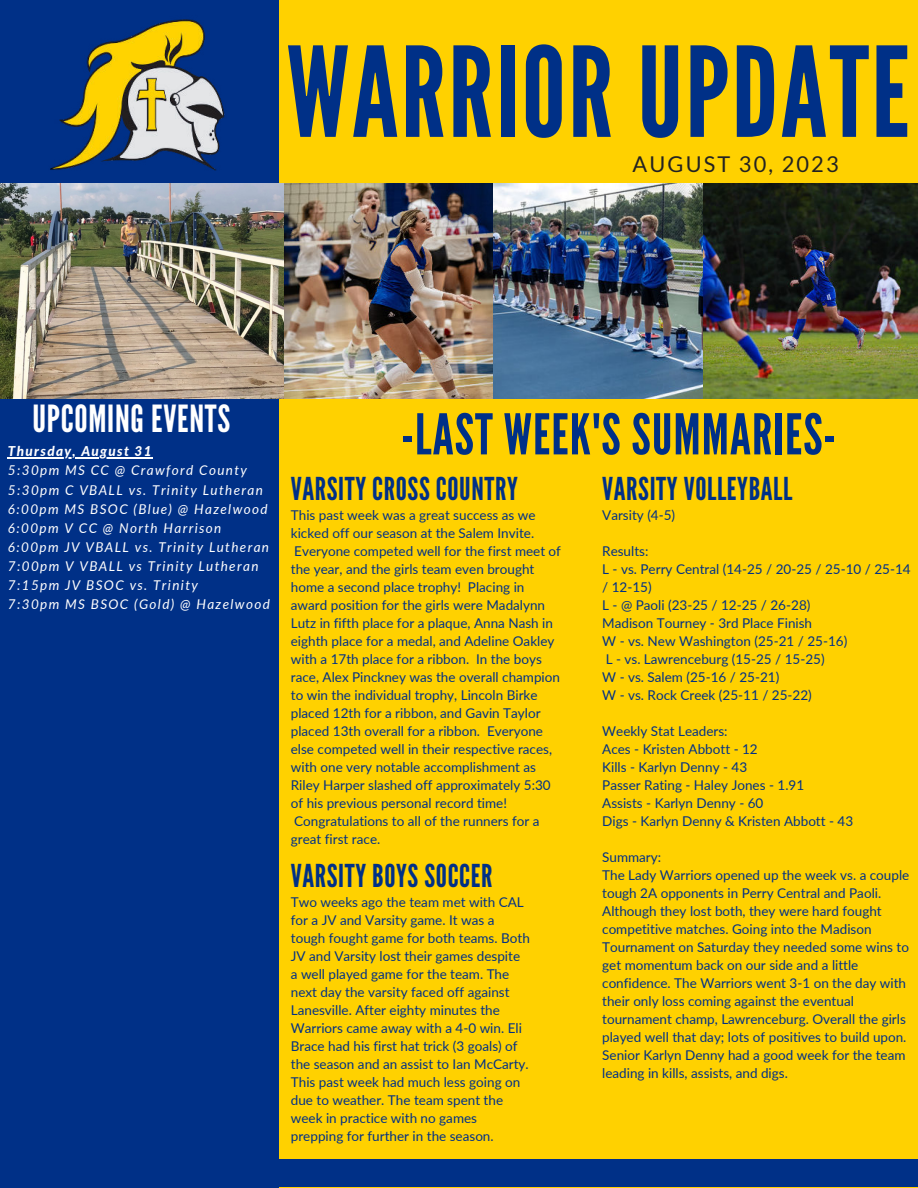
<style>
.page{position:relative;width:918px;height:1188px;background:#ffd100}
.page>*{position:absolute;margin:0;border:0;box-sizing:border-box;transform-origin:0 0}
.t1{font:124.5px "League Gothic";letter-spacing:.02em;color:#003087}
.t2{font:56.1px "League Gothic";letter-spacing:.02em;color:#003087}
.t3{font:37.35px "League Gothic";letter-spacing:.02em;color:#fff}
.t4{font:31.5px "League Gothic";letter-spacing:.02em;color:#003087}
.t5{font:21.75px "Lato";letter-spacing:.1em;color:#222}
.t6{font:13.5px/18px "Lato";color:#003087}
.t7{font:italic 13.5px/19.2px "Lato";letter-spacing:.1em;color:#fff}
.t8{font:italic 800 13.5px "Lato";letter-spacing:.1em;color:#fff}
</style>
<div class="page">
<div style="left:0;top:0;width:278px;height:1188px;background:#003087"></div>
<img style="left:42px;top:19px;width:200px;height:165px">
<div style="left:1px;top:1160px;width:917px;height:27px;background:#003087"></div>
<img style="left:703px;top:184px;width:215px;height:215px">
<img style="left:0;top:184px;width:285px;height:215px">
<img style="left:285px;top:184px;width:209px;height:215px">
<img style="left:494px;top:184px;width:209px;height:215px">
<hr style="left:8px;top:457px;width:145px;height:2px;background:#fff">
<h1 class="t1" style="left:286px;top:18px;width:625px">WARRIOR UPDATE</h1>
<h3 class="t5" style="left:632px;top:153px;width:208px">AUGUST 30, 2023</h3>
<h3 class="t3" style="left:33px;top:397px;width:199px">UPCOMING EVENTS</h3>
<p class="t8" style="left:8px;top:441px;width:145px">Thursday, August 31</p>
<p class="t7" style="left:8px;top:460px;width:263px">5:30pm MS CC @ Crawford County<br>5:30pm C VBALL vs. Trinity Lutheran<br>6:00pm MS BSOC (Blue) @ Hazelwood<br>6:00pm V CC @ North Harrison<br>6:00pm JV VBALL vs. Trinity Lutheran<br>7:00pm V VBALL vs Trinity Lutheran<br>7:15pm JV BSOC vs. Trinity<br>7:30pm MS BSOC (Gold) @ Hazelwood</p>
<h2 class="t2" style="left:402px;top:401px;width:436px">-LAST WEEK'S SUMMARIES-</h2>
<h3 class="t4" style="left:291px;top:470px;width:228px">VARSITY CROSS COUNTRY</h3>
<p class="t6" style="left:291px;top:506px;width:272px">This past week was a great success as we kicked off our season at the Salem Invite.<br>Everyone competed well for the first meet of the year, and the girls team even brought home a second place trophy! Placing in award position for the girls were Madalynn Lutz in fifth place for a plaque, Anna Nash in eighth place for a medal, and Adeline Oakley with a 17th place for a ribbon. In the boys race, Alex Pinckney was the overall champion to win the individual trophy, Lincoln Birke placed 12th for a ribbon, and Gavin Taylor placed 13th overall for a ribbon. Everyone else competed well in their respective races, with one very notable accomplishment as Riley Harper slashed off approximately 5:30 of his previous personal record time!<br>Congratulations to all of the runners for a great first race.</p>
<h3 class="t4" style="left:291px;top:857px;width:203px">VARSITY BOYS SOCCER</h3>
<p class="t6" style="left:291px;top:893px;width:241px">Two weeks ago the team met with CAL for a JV and Varsity game. It was a tough fought game for both teams. Both JV and Varsity lost their games despite a well played game for the team. The next day the varsity faced off against Lanesville. After eighty minutes the Warriors came away with a 4-0 win. Eli Brace had his first hat trick (3 goals) of the season and an assist to Ian McCarty.<br>This past week had much less going on due to weather. The team spent the week in practice with no games prepping for further in the season.</p>
<h3 class="t4" style="left:602px;top:470px;width:192px">VARSITY VOLLEYBALL</h3>
<p class="t6" style="left:602px;top:506px;width:74px">Varsity (4-5)</p>
<p class="t6" style="left:602px;top:542px;width:310px">Results:<br>L - vs. Perry Central (14-25 / 20-25 / 25-10 / 25-14 / 12-15)<br>L - @ Paoli (23-25 / 12-25 / 26-28)<br>Madison Tourney - 3rd Place Finish<br>W - vs. New Washington (25-21 / 25-16)<br>L - vs. Lawrenceburg (15-25 / 15-25)<br>W - vs. Salem (25-16 / 25-21)<br>W - vs. Rock Creek (25-11 / 25-22)</p>
<p class="t6" style="left:602px;top:722px;width:253px">Weekly Stat Leaders:<br>Aces - Kristen Abbott - 12<br>Kills - Karlyn Denny - 43<br>Passer Rating - Haley Jones - 1.91<br>Assists - Karlyn Denny - 60<br>Digs - Karlyn Denny &amp; Kristen Abbott - 43</p>
<p class="t6" style="left:602px;top:848px;width:309px">Summary:<br>The Lady Warriors opened up the week vs. a couple tough 2A opponents in Perry Central and Paoli.<br>Although they lost both, they were hard fought competitive matches. Going into the Madison Tournament on Saturday they needed some wins to get momentum back on our side and a little confidence. The Warriors went 3-1 on the day with their only loss coming against the eventual tournament champ, Lawrenceburg. Overall the girls played well that day; lots of positives to build upon.<br>Senior Karlyn Denny had a good week for the team leading in kills, assists, and digs.</p>
</div>
